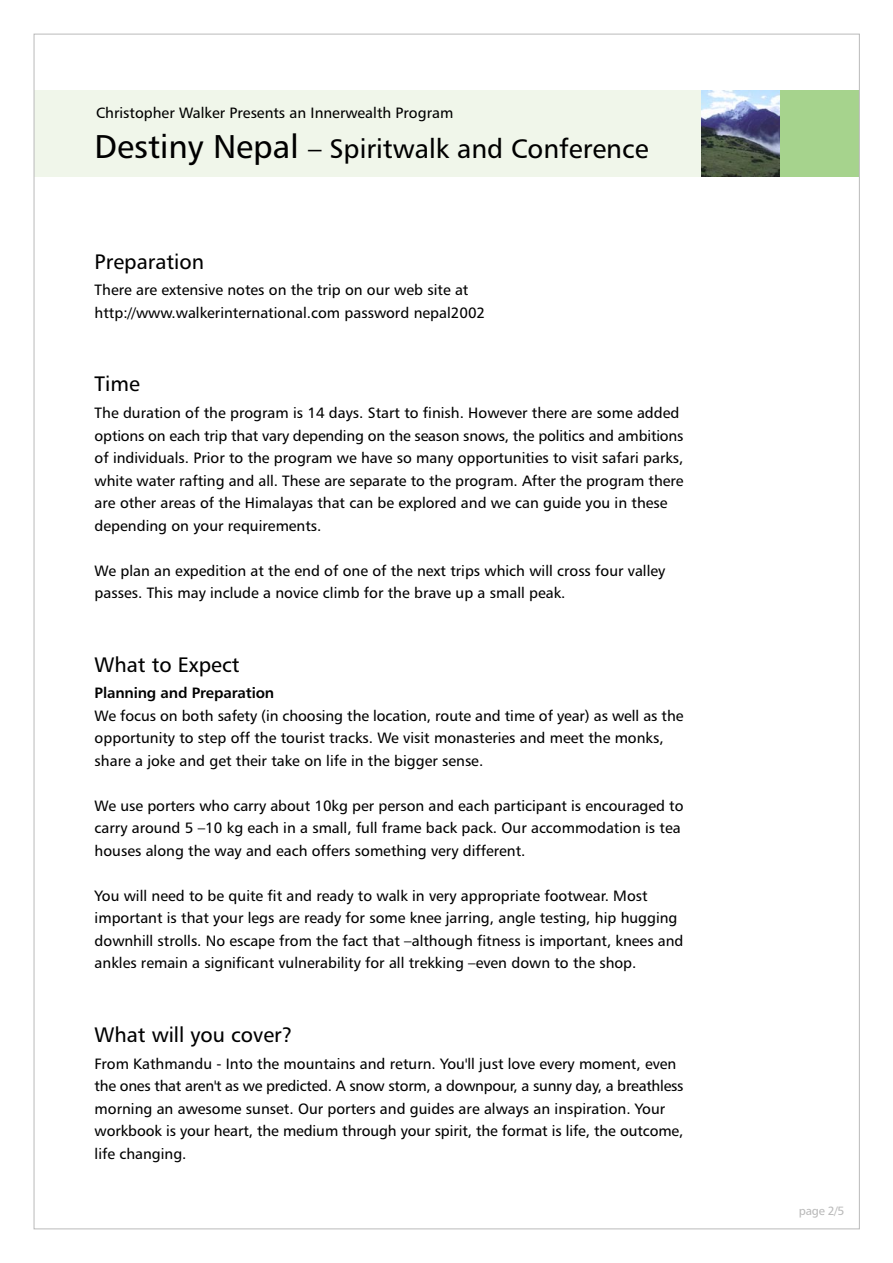
<style>
.page{position:relative;width:893px;height:1263px;background:#fff}
.page>*{position:absolute;margin:0;border:0;box-sizing:border-box;transform-origin:0 0}
.t1{font:27px "Humanist 777 BT Roman B";color:#000}
.t2{font:21px "Humanist 777 BT Roman B";color:#000}
.t3{font:15px/22.5px "Humanist 777 BT Roman B";color:#000}
.t4{font:15px "Humanist 777 BT Bold B";letter-spacing:-.01em;color:#000}
.t5{font:12px "Humanist 777 BT Roman B";color:#bababa}
.s1{font-size:33px}
</style>
<div class="page">
<div style="left:34px;top:91px;width:667px;height:86px;background:#f0f6ea"></div>
<img style="left:701px;top:91px;width:79px;height:86px">
<div style="left:780px;top:91px;width:79px;height:86px;background:#a6d38d"></div>
<p class="t3" style="left:96px;top:101px;width:358px">Christopher Walker Presents an Innerwealth Program</p>
<h1 class="t1" style="left:95px;top:131px;width:555px"><span class="s1">Destiny Nepal</span> – Spiritwalk and Conference</h1>
<h2 class="t2" style="left:95px;top:248px;width:111px">Preparation</h2>
<p class="t3" style="left:95px;top:279px;width:392px">There are extensive notes on the trip on our web site at http://www.walkerinternational.com password nepal2002</p>
<h2 class="t2" style="left:95px;top:371px;width:47px">Time</h2>
<p class="t3" style="left:95px;top:401px;width:590px">The duration of the program is 14 days. Start to finish. However there are some added options on each trip that vary depending on the season snows, the politics and ambitions of individuals. Prior to the program we have so many opportunities to visit safari parks, white water rafting and all. These are separate to the program. After the program there are other areas of the Himalayas that can be explored and we can guide you in these depending on your requirements.</p>
<p class="t3" style="left:95px;top:559px;width:572px">We plan an expedition at the end of one of the next trips which will cross four valley passes. This may include a novice climb for the brave up a small peak.</p>
<h2 class="t2" style="left:95px;top:651px;width:146px">What to Expect</h2>
<p class="t4" style="left:95px;top:684px;width:181px">Planning and Preparation</p>
<p class="t3" style="left:95px;top:704px;width:590px">We focus on both safety (in choosing the location, route and time of year) as well as the opportunity to step off the tourist tracks. We visit monasteries and meet the monks, share a joke and get their take on life in the bigger sense.</p>
<p class="t3" style="left:95px;top:794px;width:590px">We use porters who carry about 10kg per person and each participant is encouraged to carry around 5 –10 kg each in a small, full frame back pack. Our accommodation is tea houses along the way and each offers something very different.</p>
<p class="t3" style="left:95px;top:884px;width:590px">You will need to be quite fit and ready to walk in very appropriate footwear. Most important is that your legs are ready for some knee jarring, angle testing, hip hugging downhill strolls. No escape from the fact that –although fitness is important, knees and ankles remain a significant vulnerability for all trekking –even down to the shop.</p>
<h2 class="t2" style="left:95px;top:1022px;width:199px">What will you cover?</h2>
<p class="t3" style="left:95px;top:1052px;width:590px">From Kathmandu - Into the mountains and return. You'll just love every moment, even the ones that aren't as we predicted. A snow storm, a downpour, a sunny day, a breathless morning an awesome sunset. Our porters and guides are always an inspiration. Your workbook is your heart, the medium through your spirit, the format is life, the outcome, life changing.</p>
<p class="t5" style="left:798px;top:1204px;width:47px">page 2/5</p>
</div>
